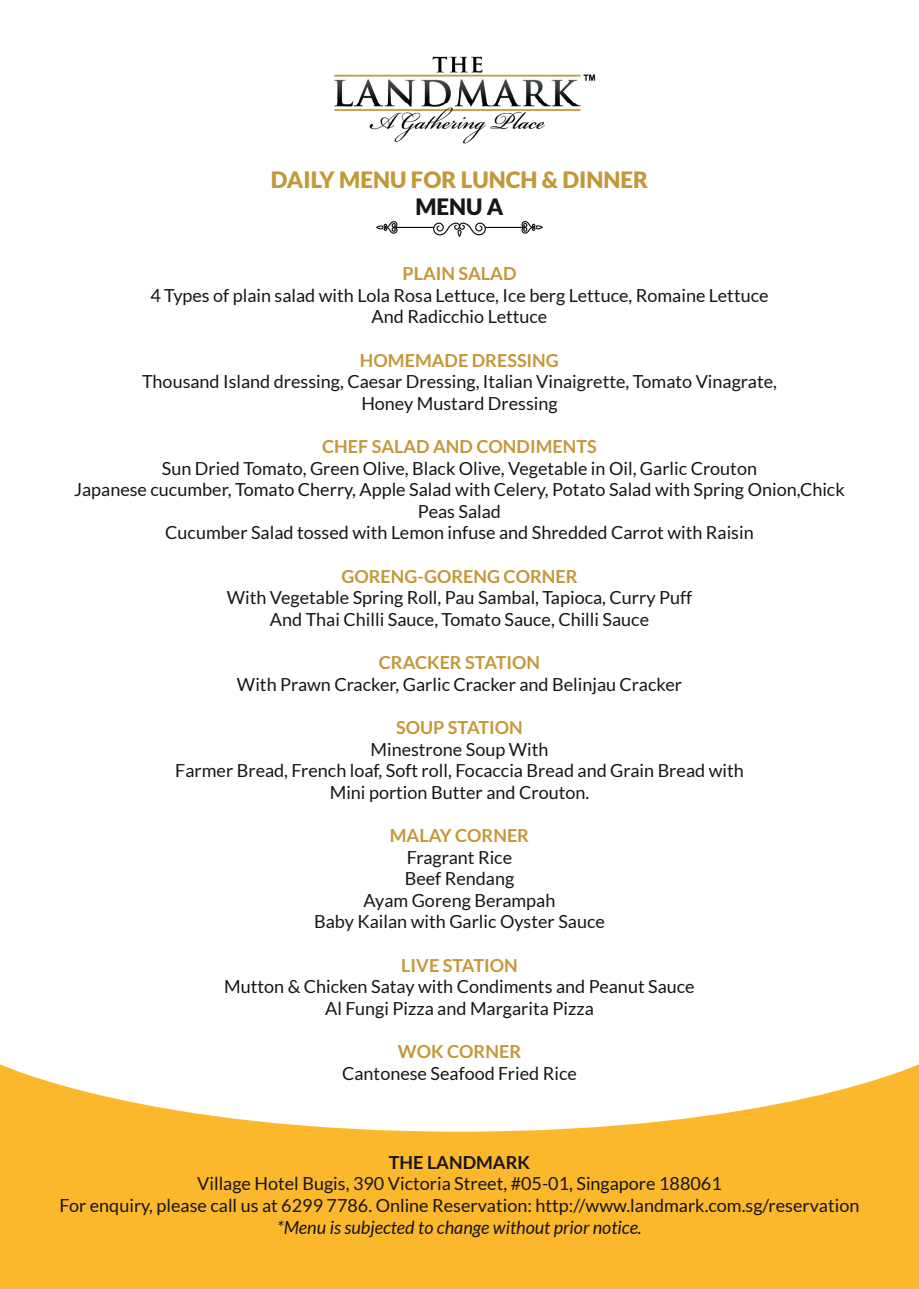
<style>
.page{position:relative;width:919px;height:1289px;background:#fff}
.page>*{position:absolute;margin:0;border:0;box-sizing:border-box;transform-origin:0 0}
.t1{font:900 22.5px "Lato";color:#c49839}
.t2{font:900 22.5px "Lato";color:#17151a}
.t3{font:18px/21.6px "Lato";color:#17151a;text-align:center}
.t4{font:700 18px "Lato";color:#c49839}
.t5{font:italic 18px "Lato";color:#17151a}
.t6{font:700 18px "Lato";color:#17151a}
</style>
<div class="page">
<svg style="left:0;top:1064px;width:918px;height:224px;fill:#fcb82c"></svg>
<svg style="left:433px;top:222px;width:53px;height:15px"></svg>
<svg style="left:521px;top:221px;width:22px;height:13px"></svg>
<hr style="left:485px;top:227px;width:39px;height:1px;background:#0a0d11">
<hr style="left:394px;top:227px;width:40px;height:1px;background:#0a0d11">
<svg style="left:376px;top:221px;width:21px;height:13px"></svg>
<img style="left:334px;top:56px;width:262px;height:88px">
<p class="t1" style="left:271px;top:167px;width:379px">DAILY MENU FOR LUNCH &amp; DINNER</p>
<p class="t2" style="left:415px;top:194px;width:90px">MENU A</p>
<p class="t4" style="left:402px;top:263px;width:116px">PLAIN SALAD</p>
<p class="t3" style="left:150px;top:284px;width:619px">4 Types of plain salad with Lola Rosa Lettuce, Ice berg Lettuce, Romaine Lettuce<br>And Radicchio Lettuce</p>
<p class="t4" style="left:360px;top:350px;width:200px">HOMEMADE DRESSING</p>
<p class="t3" style="left:142px;top:371px;width:636px">Thousand Island dressing, Caesar Dressing, Italian Vinaigrette, Tomato Vinagrate,<br>Honey Mustard Dressing</p>
<p class="t4" style="left:322px;top:436px;width:276px">CHEF SALAD AND CONDIMENTS</p>
<p class="t3" style="left:74px;top:457px;width:772px">Sun Dried Tomato, Green Olive, Black Olive, Vegetable in Oil, Garlic Crouton<br>Japanese cucumber, Tomato Cherry, Apple Salad with Celery, Potato Salad with Spring Onion,Chick Peas Salad<br>Cucumber Salad tossed with Lemon infuse and Shredded Carrot with Raisin</p>
<p class="t4" style="left:341px;top:566px;width:238px">GORENG-GORENG CORNER</p>
<p class="t3" style="left:227px;top:587px;width:467px">With Vegetable Spring Roll, Pau Sambal, Tapioca, Curry Puff<br>And Thai Chilli Sauce, Tomato Sauce, Chilli Sauce</p>
<p class="t4" style="left:379px;top:652px;width:163px">CRACKER STATION</p>
<p class="t3" style="left:237px;top:673px;width:446px">With Prawn Cracker, Garlic Cracker and Belinjau Cracker</p>
<p class="t4" style="left:396px;top:717px;width:128px">SOUP STATION</p>
<p class="t3" style="left:175px;top:738px;width:570px">Minestrone Soup With<br>Farmer Bread, French loaf, Soft roll, Focaccia Bread and Grain Bread with<br>Mini portion Butter and Crouton.</p>
<p class="t4" style="left:390px;top:825px;width:141px">MALAY CORNER</p>
<p class="t3" style="left:314px;top:846px;width:292px">Fragrant Rice<br>Beef Rendang<br>Ayam Goreng Berampah<br>Baby Kailan with Garlic Oyster Sauce</p>
<p class="t4" style="left:401px;top:954px;width:118px">LIVE STATION</p>
<p class="t3" style="left:224px;top:975px;width:472px">Mutton &amp; Chicken Satay with Condiments and Peanut Sauce<br>Al Fungi Pizza and Margarita Pizza</p>
<p class="t4" style="left:398px;top:1041px;width:125px">WOK CORNER</p>
<p class="t3" style="left:342px;top:1062px;width:236px">Cantonese Seafood Fried Rice</p>
<p class="t6" style="left:389px;top:1151px;width:143px">THE LANDMARK</p>
<p class="t3" style="left:60px;top:1172px;width:801px">Village Hotel Bugis, 390 Victoria Street, #05-01, Singapore 188061<br>For enquiry, please call us at 6299 7786. Online Reservation: http://www.landmark.com.sg/reservation</p>
<p class="t5" style="left:277px;top:1217px;width:366px">*Menu is subjected to change without prior notice.</p>
</div>
